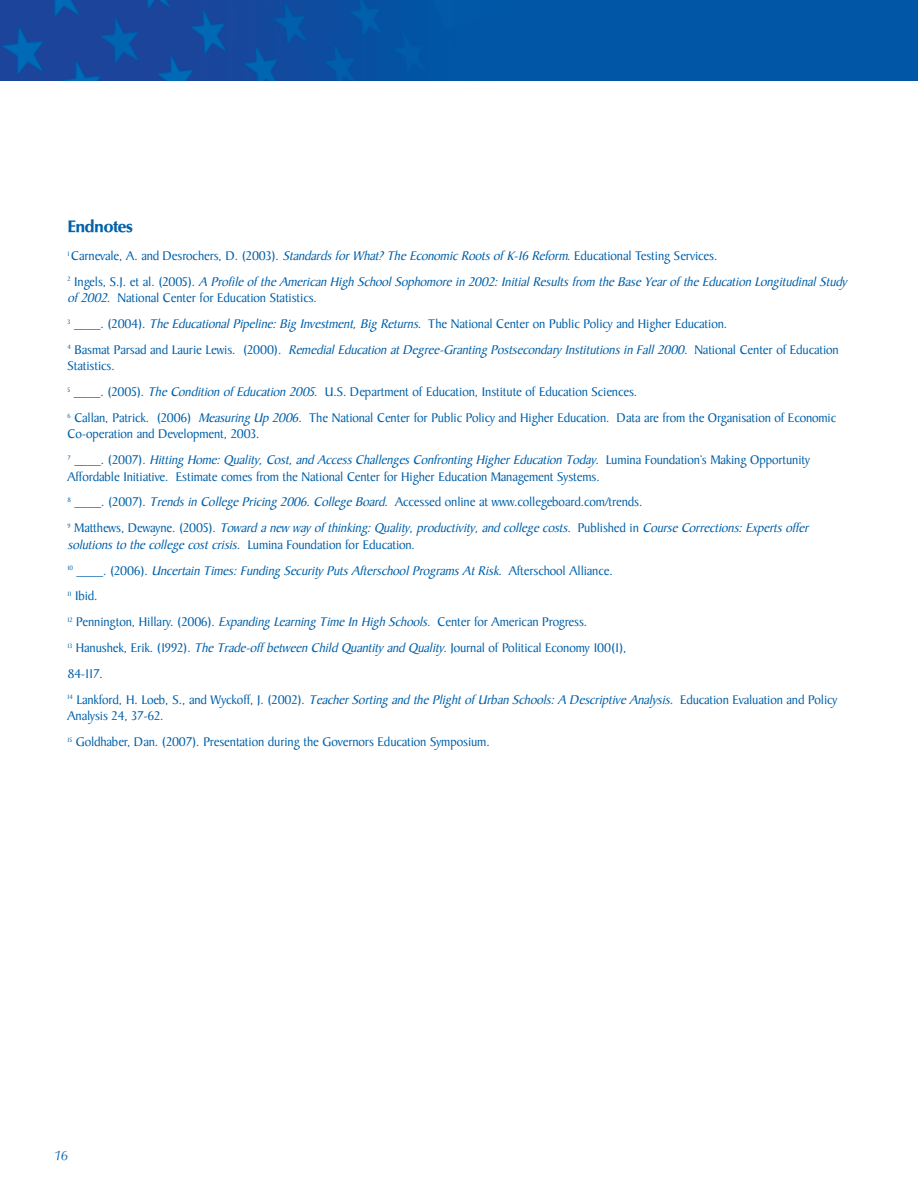
<style>
.page{position:relative;width:918px;height:1188px;background:#fff}
.page>*{position:absolute;margin:0;border:0;box-sizing:border-box;transform-origin:0 0}
.t1{font:700 16.5px "Optima BQ";letter-spacing:-.02em;color:#0161aa}
.t2{font:13.5px/26px "Baker Signet";letter-spacing:-.01em;color:#0161aa}
.t3{font:italic 13.5px/26px "Baker Signet";letter-spacing:-.01em;color:#0161aa}
.t4{font:italic 13.5px "Optima BQ";color:#0161aa}
.s1{font-style:normal}
.s2{font-style:italic}
</style>
<div class="page">
<img style="left:0;top:0;width:918px;height:81px">
<p class="t1" style="left:68px;top:218px;width:67px">Endnotes</p>
<p class="t3" style="left:68px;top:244px;width:781px"><sup>1</sup> <span class="s1">Carnevale, A. and Desrochers, D. (2003).</span> StandardsforWhat?The EconomicRootsof K-16 Reform<span class="s1">. Educational Testing Services.<br></span><sup>2</sup> <span class="s1">I n g e l s , S . J . e t a l . ( 2 0 0 5 ) .</span> A Profile of the American High SchoolSophomore in 2002:InitialResultsfrom the Base Yearof the Education LongitudinalStudy</p>
<p class="t2" style="left:67px;top:287px;width:773px"><span class="s2">of 2002.</span> National Center for Education Statistics.<br><sup>3</sup> ____. (2004). <span class="s2">The EducationalPipeline:Big Investment,Big Returns.</span> The National Center on Public Policy and Higher Education.<br><sup>4</sup> B a s m a t P a r s a d a n d L a u r i e L e w i s . ( 2 0 0 0 ) . <span class="s2">RemedialEducation atDegree-Granting Postsecondary Institutionsin Fall2000.</span> N a t i o n a l C e n t e r o f E d u c a t i o n</p>
<p class="t2" style="left:67px;top:355px;width:770px">Statistics.<br><sup>5</sup> ____. (2005). <span class="s2">The Condition of Education 2005</span>. U.S. Department of Education, Institute of Education Sciences.<br><sup>6</sup> Callan, Patrick. (2006) <span class="s2">Measuring Up 2006.</span> The National Center for Public Policy and Higher Education. Data are from the Organisation of Economic</p>
<p class="t2" style="left:67px;top:423px;width:744px">Co-operation and Development, 2003.<br><sup>7</sup> ____ . ( 2 0 0 7 ) . <span class="s2">Hitting Home:Quality,Cost,and AccessChallengesConfronting HigherEducation Today.</span> L u m i n a F o u n d a t i o n ’s M a k i n g O p p o r t u n i ty</p>
<p class="t2" style="left:67px;top:465px;width:745px">Affordable Initiative. Estimate comes from the National Center for Higher Education Management Systems.<br><sup>8</sup> ____. (2007). <span class="s2">Trendsin College Pricing 2006.College Board.</span> Accessed online at www.collegeboard.com/trends.<br><sup>9</sup> M a t t h e w s , D e w ay n e . ( 2 0 0 5 ) . <span class="s2">Toward anew way of thinking:Quality,productivity,and college costs.</span> P u b l i s h e d i n <span class="s2">Course Corrections:Expertsoffer</span></p>
<p class="t2" style="left:67px;top:533px;width:771px"><span class="s2">solutionsto the college costcrisis.</span> Lumina Foundation for Education.<br><sup>1</sup> <sup>0</sup> ____ . ( 2 0 0 6 ) . <span class="s2">Uncertain Times:Funding Security PutsAfterschoolProgramsAtRisk.</span> A ft e r s c h o o l A l l i a n c e .<br><sup>11</sup> Ibid.<br><sup>12</sup> Pennington, Hillary. (2006). <span class="s2">Expanding Learning Time In High Schools.</span> Center for American Progress.<br><sup>13</sup> Hanushek, Erik. (1992). <span class="s2">The Trade-off between Child Quantity and Quality.</span>Journal of Political Economy 100(1),<br>84-117.<br><sup>14</sup> Lankford, H. Loeb, S., and Wyckoff, J. (2002). <span class="s2">TeacherSorting and the Plightof Urban Schools:A Descriptive Analysis.</span> Education Evaluation and Policy</p>
<p class="t2" style="left:67px;top:704px;width:424px">Analysis 24, 37-62.<br><sup>15</sup> Goldhaber, Dan. (2007). Presentation during the Governors Education Symposium.</p>
<p class="t4" style="left:54px;top:1148px;width:16px">16</p>
</div>
